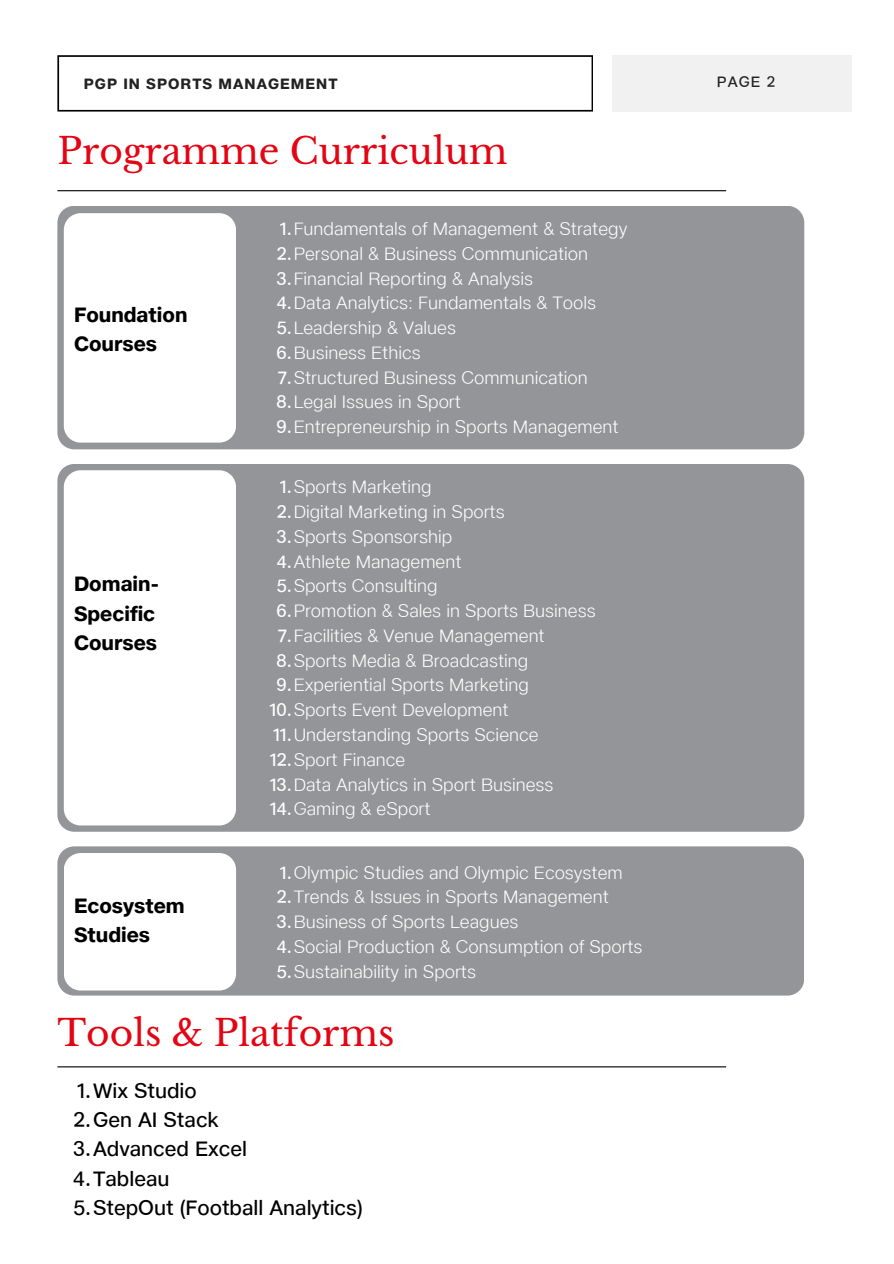
<style>
.page{position:relative;width:894px;height:1264px;background:#fff}
.page>*{position:absolute;margin:0;border:0;box-sizing:border-box;transform-origin:0 0}
.t1{font:36px "Libre Baskerville";color:#e30513}
.t2{font:21px/29.2px "Jio Type";color:#000}
.t3{font:700 21px/29.2px "Jio Type";color:#000}
.t4{font:300 18px/24.8px "Jio Type";color:#fff}
.t5{font:700 15.15px "Jio Type";letter-spacing:.07em;color:#222}
.t6{font:15.15px "Jio Type";color:#222}
.s1{font-weight:400}
</style>
<div class="page">
<svg style="left:57px;top:55px;width:536px;height:57px"></svg>
<div style="left:612px;top:55px;width:239px;height:57px;background:#f1f1f1"></div>
<hr style="left:57px;top:190px;width:669px;height:1px;background:#000">
<div style="left:57px;top:206px;width:747px;height:243px;background:#939598"></div>
<div style="left:57px;top:464px;width:747px;height:367px;background:#939598"></div>
<div style="left:57px;top:846px;width:747px;height:149px;background:#939598"></div>
<svg style="left:64px;top:213px;width:172px;height:229px"></svg>
<svg style="left:64px;top:470px;width:172px;height:355px"></svg>
<svg style="left:64px;top:853px;width:172px;height:137px"></svg>
<hr style="left:57px;top:1066px;width:669px;height:1px;background:#000">
<p class="t5" style="left:84px;top:75px;width:255px">PGP IN SPORTS MANAGEMENT</p>
<p class="t6" style="left:716px;top:73px;width:60px">PAGE 2</p>
<h1 class="t1" style="left:57px;top:129px;width:451px">Programme Curriculum</h1>
<p class="t3" style="left:74px;top:300px;width:115px">Foundation<br>Courses</p>
<p class="t3" style="left:74px;top:569px;width:86px">Domain-<br>Specific<br>Courses</p>
<p class="t4" style="left:276px;top:216px;width:352px"><span class="s1">1.</span>Fundamentals of Management &amp; Strategy <span class="s1">2.</span>Personal &amp; Business Communication <span class="s1">3.</span>Financial Reporting &amp; Analysis<br><span class="s1">4.</span>Data Analytics: Fundamentals &amp; Tools <span class="s1">5.</span>Leadership &amp; Values<br><span class="s1">6.</span>Business Ethics<br><span class="s1">7.</span>Structured Business Communication <span class="s1">8.</span>Legal Issues in Sport<br><span class="s1">9.</span>Entrepreneurship in Sports Management</p>
<p class="t4" style="left:280px;top:474px;width:153px"><span class="s1">1.</span>Sports Marketing</p>
<p class="t4" style="left:276px;top:499px;width:229px"><span class="s1">2.</span>Digital Marketing in Sports</p>
<p class="t4" style="left:276px;top:524px;width:177px"><span class="s1">3.</span>Sports Sponsorship</p>
<p class="t4" style="left:276px;top:549px;width:186px"><span class="s1">4.</span>Athlete Management</p>
<p class="t4" style="left:276px;top:573px;width:162px"><span class="s1">5.</span>Sports Consulting</p>
<p class="t4" style="left:276px;top:598px;width:320px"><span class="s1">6.</span>Promotion &amp; Sales in Sports Business</p>
<p class="t4" style="left:278px;top:623px;width:268px"><span class="s1">7.</span>Facilities &amp; Venue Management</p>
<p class="t4" style="left:276px;top:648px;width:253px"><span class="s1">8.</span>Sports Media &amp; Broadcasting</p>
<p class="t4" style="left:276px;top:672px;width:254px"><span class="s1">9.</span>Experiential Sports Marketing</p>
<p class="t4" style="left:270px;top:697px;width:240px"><span class="s1">10.</span>Sports Event Development</p>
<p class="t4" style="left:273px;top:722px;width:266px"><span class="s1">11.</span>Understanding Sports Science</p>
<p class="t4" style="left:270px;top:747px;width:137px"><span class="s1">12.</span>Sport Finance</p>
<p class="t4" style="left:270px;top:771px;width:285px"><span class="s1">13.</span>Data Analytics in Sport Business</p>
<p class="t4" style="left:270px;top:796px;width:162px"><span class="s1">14.</span>Gaming &amp; eSport</p>
<p class="t4" style="left:276px;top:860px;width:367px"><span class="s1">1.</span>Olympic Studies and Olympic Ecosystem <span class="s1">2.</span>Trends &amp; Issues in Sports Management <span class="s1">3.</span>Business of Sports Leagues<br><span class="s1">4.</span>Social Production &amp; Consumption of Sports <span class="s1">5.</span>Sustainability in Sports</p>
<h1 class="t1" style="left:57px;top:1010px;width:338px">Tools &amp; Platforms</h1>
<p class="t2" style="left:73px;top:1075px;width:291px">1.Wix Studio<br>2.Gen AI Stack<br>3.Advanced Excel<br>4.Tableau<br>5.StepOut (Football Analytics)</p>
<p class="t3" style="left:74px;top:891px;width:112px">Ecosystem<br>Studies</p>
</div>
